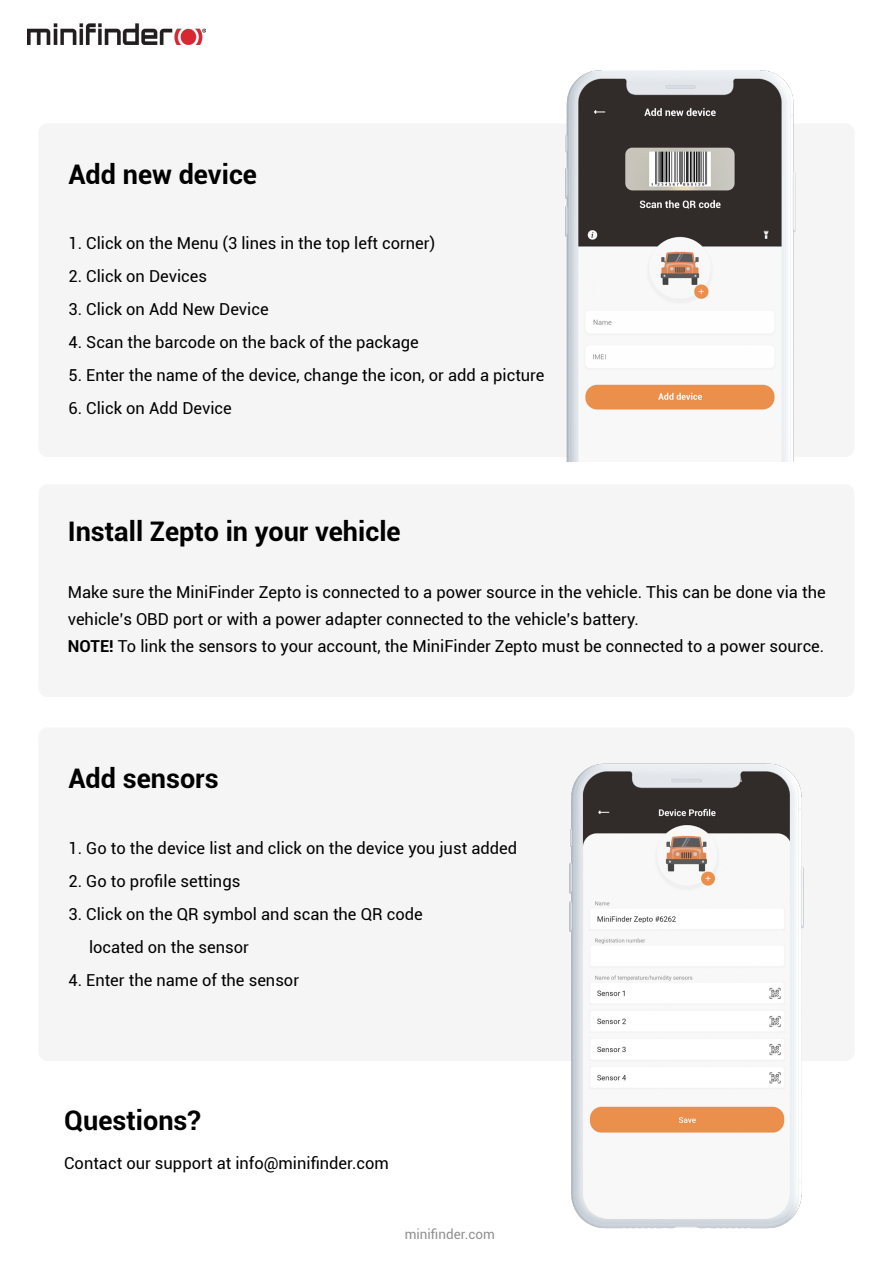
<style>
.page{position:relative;width:893px;height:1263px;background:#fff}
.page>*{position:absolute;margin:0;border:0;box-sizing:border-box;transform-origin:0 0}
.t1{font:700 27px "Roboto";color:#000}
.t2{font:16.5px/27px "Roboto";color:#000}
.t3{font:13.5px "Roboto";color:#909090}
.s1{font-weight:700}
</style>
<div class="page">
<div style="left:39px;top:728px;width:815px;height:332px;background:#f5f5f5;border-radius:9px"></div>
<div style="left:39px;top:124px;width:815px;height:332px;background:#f5f5f5;border-radius:9px"></div>
<img style="left:28px;top:23px;width:178px;height:22px">
<img style="left:569px;top:763px;width:235px;height:466px">
<img style="left:565px;top:70px;width:231px;height:391px">
<div style="left:39px;top:485px;width:815px;height:211px;background:#f5f5f5;border-radius:9px"></div>
<div style="left:38px;top:484px;width:817px;height:213px;border:2px solid #000;border-radius:9px"></div>
<h1 class="t1" style="left:68px;top:155px;width:190px">Add new device</h1>
<p class="t2" style="left:68px;top:229px;width:368px">1. Click on the Menu (3 lines in the top left corner)</p>
<p class="t2" style="left:68px;top:262px;width:140px">2. Click on Devices</p>
<p class="t2" style="left:68px;top:295px;width:202px">3. Click on Add New Device</p>
<p class="t2" style="left:68px;top:328px;width:352px">4. Scan the barcode on the back of the package</p>
<p class="t2" style="left:68px;top:361px;width:478px">5. Enter the name of the device, change the icon, or add a picture</p>
<p class="t2" style="left:68px;top:394px;width:165px">6. Click on Add Device</p>
<h1 class="t1" style="left:68px;top:512px;width:334px">Install Zepto in your vehicle</h1>
<p class="t2" style="left:68px;top:578px;width:759px">Make sure the MiniFinder Zepto is connected to a power source in the vehicle. This can be done via the vehicle’s OBD port or with a power adapter connected to the vehicle’s battery.<br><span class="s1">NOTE!</span> To link the sensors to your account, the MiniFinder Zepto must be connected to a power source.</p>
<h1 class="t1" style="left:68px;top:760px;width:152px">Add sensors</h1>
<p class="t2" style="left:68px;top:834px;width:450px">1. Go to the device list and click on the device you just added</p>
<p class="t2" style="left:68px;top:867px;width:173px">2. Go to profile settings</p>
<p class="t2" style="left:89px;top:897px;width:335px;line-height:33px;text-indent:-21px">3. Click on the QR symbol and scan the QR code located on the sensor</p>
<p class="t2" style="left:68px;top:966px;width:232px">4. Enter the name of the sensor</p>
<h1 class="t1" style="left:64px;top:1101px;width:138px">Questions?</h1>
<p class="t2" style="left:64px;top:1149px;width:326px">Contact our support at info@minifinder.com</p>
<p class="t3" style="left:405px;top:1225px;width:92px">minifinder.com</p>
</div>
